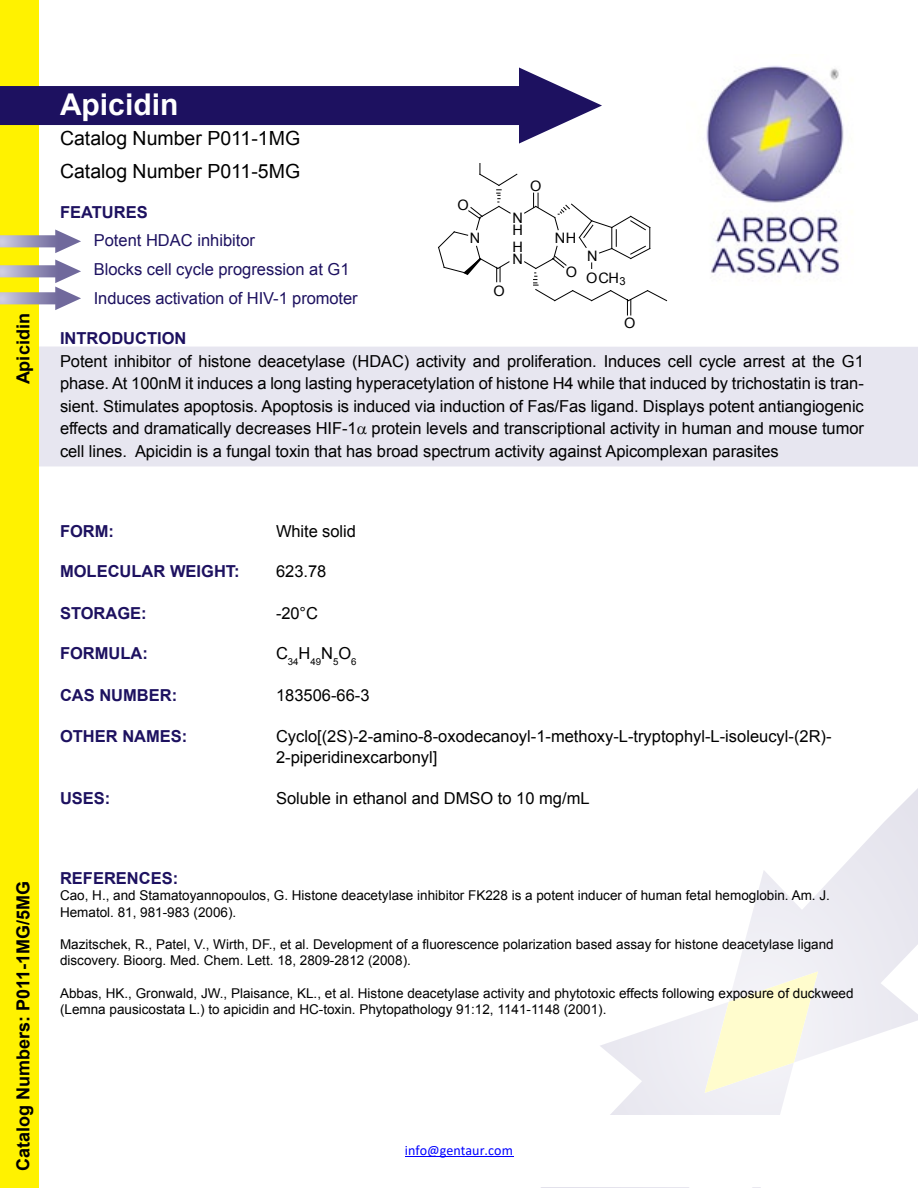
<style>
.page{position:relative;width:918px;height:1188px;background:#fff}
.page>*{position:absolute;margin:0;border:0;box-sizing:border-box;transform-origin:0 0}
.t1{font:700 30px "Arial";color:#fff}
.t2{font:19.5px/33px "Arial";color:#000}
.t3{font:700 18px "Arial";color:#000}
.t4{font:16.5px/22.5px "Arial";color:#000;text-align:justify}
.t5{font:700 16.5px "Arial";color:#1d1160}
.t6{font:16.5px/28.8px "Arial";color:#1d1160}
.t7{font:14.4px/12.1px "Arial";color:#000}
.t8{font:14.1px "Calibri";color:#00f}
.t9{font:13.5px/16.2px "Arial";color:#000}
.t10{font:9.6px "Arial";color:#000}
</style>
<div class="page">
<svg style="left:541px;top:1010px;width:245px;height:178px"></svg>
<svg style="left:737px;top:788px;width:181px;height:266px"></svg>
<svg style="left:705px;top:971px;width:113px;height:122px"></svg>
<div style="left:38px;top:346px;width:880px;height:121px;background:#e7e6f0"></div>
<div style="left:0;top:0;width:38px;height:1188px;background:#fff200"></div>
<svg style="left:0;top:68px;width:602px;height:76px;fill:#231760"></svg>
<svg style="left:0;top:230px;width:81px;height:23px"></svg>
<svg style="left:0;top:260px;width:81px;height:50px"></svg>
<img style="left:706px;top:66px;width:138px;height:211px">
<svg style="left:438px;top:163px;width:80px;height:119px"></svg>
<svg style="left:524px;top:193px;width:143px;height:122px"></svg>
<div style="left:39px;top:1115px;width:840px;height:72px;background:#fff"></div>
<hr style="left:405px;top:1156px;width:108px;height:1px;background:#00f">
<svg style="left:357px;top:426px;width:10px;height:8px"></svg>
<p class="t3" style="left:11px;top:384px;width:73px;rotate:-90deg">APICIDIN</p>
<p class="t3" style="left:11px;top:1171px;width:292px;rotate:-90deg">CATALOG NUMBERS: P011-1MG/5MG</p>
<h1 class="t1" style="left:60px;top:84px;width:120px">APICIDIN</h1>
<p class="t2" style="left:60px;top:121px;width:242px">Catalog Number P011-1MG<br>Catalog Number P011-5MG</p>
<p class="t5" style="left:60px;top:201px;width:89px">FEATURES</p>
<p class="t6" style="left:94px;top:226px;width:265px">Potent HDAC inhibitor<br>Blocks cell cycle progression at G1<br>Induces activation of HIV-1 promoter</p>
<p class="t5" style="left:60px;top:327px;width:128px">INTRODUCTION</p>
<p class="t4" style="left:60px;top:350px;width:805px">Potent inhibitor of histone deacetylase (HDAC) activity and proliferation. Induces cell cycle arrest at the G1 phase. At 100nM it induces a long lasting hyperacetylation of histone H4 while that induced by trichostatin is tran&shy;sient. Stimulates apoptosis. Apoptosis is induced via induction of Fas/Fas ligand. Displays potent antiangiogenic effects and dramatically decreases HIF-1 protein levels and transcriptional activity in human and mouse tumor cell lines. Apicidin is a fungal toxin that has broad spectrum activity against Apicomplexan parasites</p>
<p class="t7" style="left:530px;top:180px;width:13px">O</p>
<p class="t7" style="left:458px;top:199px;width:13px">O</p>
<p class="t7" style="left:512px;top:212px;width:12px">N<br>H</p>
<p class="t7" style="left:470px;top:232px;width:12px">N</p>
<p class="t7" style="left:555px;top:232px;width:23px">NH</p>
<p class="t7" style="left:566px;top:266px;width:13px">O</p>
<p class="t7" style="left:512px;top:241px;width:12px">H<br>N</p>
<p class="t7" style="left:586px;top:245px;width:41px;line-height:22.2px">N<br>OCH<sub>3</sub></p>
<p class="t7" style="left:624px;top:317px;width:13px">O</p>
<p class="t7" style="left:493px;top:285px;width:13px">O</p>
<p class="t5" style="left:60px;top:520px;width:56px">FORM:</p>
<p class="t4" style="left:276px;top:520px;width:81px">White solid</p>
<p class="t5" style="left:60px;top:560px;width:181px">MOLECULAR WEIG HT:</p>
<p class="t4" style="left:276px;top:560px;width:52px">623.78</p>
<p class="t5" style="left:60px;top:602px;width:88px">STORAG E:</p>
<p class="t4" style="left:276px;top:602px;width:44px">-20°C</p>
<p class="t5" style="left:60px;top:643px;width:89px">FORMULA:</p>
<p class="t10" style="left:276px;top:655px;width:82px"><sup>C</sup>34<sup>H</sup>49<sup>N</sup>5<sup>O</sup>6</p>
<p class="t5" style="left:60px;top:684px;width:119px">CAS NUMBER:</p>
<p class="t4" style="left:276px;top:684px;width:95px">183506-66-3</p>
<p class="t5" style="left:60px;top:725px;width:76px">OTHER NAM</p>
<p class="t5" style="left:160px;top:725px;width:29px">ES:</p>
<p class="t4" style="left:276px;top:726px;width:557px;line-height:21px">Cyclo[(2S)-2-amino-8-oxodecanoyl-1-methoxy-L-tryptophyl-L-isoleucyl-(2R)-<br>2-piperidinexcarbonyl]</p>
<p class="t5" style="left:60px;top:787px;width:52px">USES:</p>
<p class="t4" style="left:276px;top:787px;width:315px">Soluble in ethanol and DMSO to 10 mg/mL</p>
<p class="t5" style="left:60px;top:868px;width:120px">REFERENCES:</p>
<p class="t9" style="left:60px;top:888px;width:771px">Cao, H., and Stamatoyannopoulos, G. Histone deacetylase inhibitor FK228 is a potent inducer of human fetal hemoglobin. Am. J.<br>Hematol. 81, 981-983 (2006).</p>
<p class="t9" style="left:60px;top:936px;width:775px">Mazitschek, R., Patel, V., Wirth, DF., et al. Development of a fluorescence polarization based assay for histone deacetylase ligand discovery. Bioorg. Med. Chem. Lett. 18, 2809-2812 (2008).</p>
<p class="t9" style="left:60px;top:985px;width:795px">Abbas, HK., Gronwald, JW., Plaisance, KL., et al. Histone deacetylase activity and phytotoxic effects following exposure of duckweed (Lemna pausicostata L.) to apicidin and HC-toxin. Phytopathology 91:12, 1141-1148 (2001).</p>
<p class="t8" style="left:405px;top:1144px;width:109px">info@gentaur.com</p>
</div>
